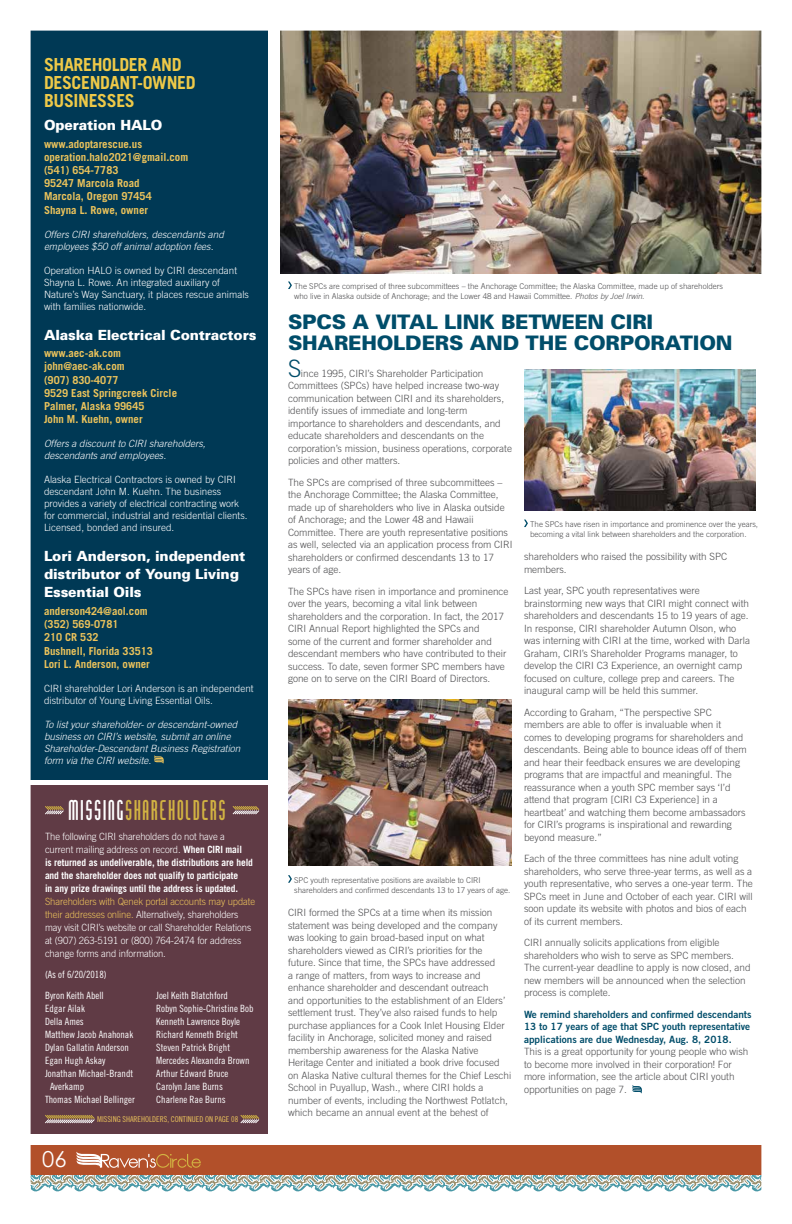
<style>
.page{position:relative;width:792px;height:1224px;background:#fff}
.page>*{position:absolute;margin:0;border:0;box-sizing:border-box;transform-origin:0 0}
.t1{font:24px "Chingolo Pro";letter-spacing:-.05em;color:#d2b342}
.t2{font:300 24px "Trade Gothic";color:#004d6a}
.t3{font:22px "Century Gothic";color:#fff}
.t4{font:900 20px/21px "Univers";letter-spacing:-.01em;color:#004d6a}
.t5{font:700 18px/18px "Trade Gothic";letter-spacing:-.02em;color:#eec948}
.t6{font:900 14px/18px "Univers";letter-spacing:-.01em;color:#fff}
.t7{font:700 11px/13.2px "Trade Gothic";color:#ecc35b}
.t8{font:300 10px/12.5px "Trade Gothic";color:#4d4d4f}
.t9{font:300 10px/12px "Trade Gothic";color:#fff}
.t10{font:10px/13px "Trade Gothic Cond Eighteen";color:#fff}
.t11{font:italic 300 10px/12px "Trade Gothic";color:#fff}
.t12{font:700 10px/13px "Trade Gothic";letter-spacing:-.01em;color:#fff;scale:.95 1}
.t13{font:300 10px/13px "Trade Gothic";color:#fff;scale:.95 1}
.t14{font:10px/12.5px "Trade Gothic Bold Two";color:#004d6a}
.t15{font:300 8px/10px "Trade Gothic";color:#4d4d4f}
.t16{font:8px "Trade Gothic Cond Eighteen";color:#ecc35b}
.s1{color:#fff}
.s2{font-weight:300}
.s3{color:#ecc35b}
.s4{font-style:italic}
</style>
<div class="page">
<img style="left:30px;top:30px;width:732px;height:1162px">
<h3 class="t5" style="left:44px;top:56px;width:153px">SHAREHOLDER AND<br>DESCENDANT-OWNED<br>BUSINESSES</h3>
<h3 class="t6" style="left:44px;top:116px;width:120px">Operation HALO</h3>
<p class="t7" style="left:44px;top:137px;width:146px">www.adoptarescue.us operation.halo2021@gmail.com (541) 654-7783<br>95247 Marcola Road<br>Marcola, Oregon 97454<br>Shayna L. Rowe, owner</p>
<p class="t11" style="left:44px;top:228px;width:181px">Offers CIRI shareholders, descendants and employees $50 off animal adoption fees.</p>
<p class="t9" style="left:44px;top:264px;width:206px">Operation HALO is owned by CIRI descendant Shayna L. Rowe. An integrated auxiliary of Nature’s Way Sanctuary, it places rescue animals with families nationwide.</p>
<h3 class="t6" style="left:44px;top:325px;width:214px">Alaska Electrical Contractors</h3>
<p class="t7" style="left:44px;top:347px;width:135px">www.aec-ak.com john@aec-ak.com<br>(907) 830-4077<br>9529 East Springcreek Circle<br>Palmer, Alaska 99645<br>John M. Kuehn, owner</p>
<p class="t11" style="left:44px;top:438px;width:163px">Offers a discount to CIRI shareholders, descendants and employees.</p>
<p class="t9" style="left:44px;top:474px;width:205px">Alaska Electrical Contractors is owned by CIRI descendant John M. Kuehn. The business provides a variety of electrical contracting work for commercial, industrial and residential clients.<br>Licensed, bonded and insured.</p>
<h3 class="t6" style="left:44px;top:547px;width:203px">Lori Anderson, independent distributor of Young Living<br>Essential Oils</h3>
<p class="t7" style="left:44px;top:604px;width:110px">anderson424@aol.com (352) 569-0781<br>210 CR 532<br>Bushnell, Florida 33513<br>Lori L. Anderson, owner</p>
<p class="t9" style="left:44px;top:682px;width:211px">CIRI shareholder Lori Anderson is an independent distributor of Young Living Essential Oils.</p>
<p class="t11" style="left:44px;top:718px;width:198px">To list your shareholder- or descendant-owned business on CIRI’s website, submit an online Shareholder-Descendant Business Registration form via the CIRI website.</p>
<h1 class="t1" style="left:67px;top:796px;width:162px"><span class="s1">MISSING</span>SHAREHOLDERS</h1>
<p class="t12" style="left:45px;top:830px;width:220px"><span class="s2">The following CIRI shareholders do not have a current mailing address on record.</span> When CIRI mail<br>is returned as undeliverable, the distributions are held and the shareholder does not qualify to participate<br>in any prize drawings until the address is updated.</p>
<p class="t13" style="left:45px;top:895px;width:223px"><span class="s3">Shareholders with Qenek portal accounts may update their addresses online.</span> Alternatively, shareholders may visit CIRI’s website or call Shareholder Relations at (907) 263-5191 or (800) 764-2474 for address change forms and information.</p>
<p class="t10" style="left:45px;top:968px;width:63px">(As of 6/20/2018)</p>
<p class="t10" style="left:45px;top:989px;width:60px">Byron Keith Abell</p>
<p class="t10" style="left:45px;top:1002px;width:41px">Edgar Ailak</p>
<p class="t10" style="left:45px;top:1015px;width:40px">Della Ames</p>
<p class="t10" style="left:45px;top:1028px;width:90px">Matthew Jacob Anahonak</p>
<p class="t10" style="left:45px;top:1041px;width:85px">Dylan Gallatin Anderson</p>
<p class="t10" style="left:45px;top:1054px;width:62px">Egan Hugh Askay</p>
<p class="t10" style="left:45px;top:1067px;width:90px">Jonathan Michael-Brandt</p>
<p class="t10" style="left:50px;top:1080px;width:36px">Averkamp</p>
<p class="t10" style="left:45px;top:1093px;width:91px">Thomas Michael Bellinger</p>
<p class="t10" style="left:156px;top:989px;width:99px">Joel Keith Blatchford<br>Robyn Sophie-Christine Bob<br>Kenneth Lawrence Boyle<br>Richard Kenneth Bright<br>Steven Patrick Bright<br>Mercedes Alexandra Brown<br>Arthur Edward Bruce<br>Carolyn Jane Burns<br>Charlene Rae Burns</p>
<h2 class="t3" style="left:42px;top:1145px;width:26px">06</h2>
<p class="t16" style="left:97px;top:1115px;width:143px">MISSING SHAREHOLDERS, CONTINUED ON PAGE 08</p>
<p class="t15" style="left:294px;top:281px;width:430px">The SPCs are comprised of three subcommittees – the Anchorage Committee; the Alaska Committee, made up of shareholders who live in Alaska outside of Anchorage; and the Lower 48 and Hawaii Committee. <span class="s4">Photos by Joel Irwin.</span></p>
<h3 class="t4" style="left:288px;top:311px;width:446px">SPCS A VITAL LINK BETWEEN CIRI<br>SHAREHOLDERS AND THE CORPORATION</h3>
<h1 class="t2" style="left:288px;top:354px;width:15px">S</h1>
<p class="t8" style="left:288px;top:367px;width:226px;text-indent:13px">ince 1995, CIRI’s Shareholder Participation Committees (SPCs) have helped increase two-way communication between CIRI and its shareholders, identify issues of immediate and long-term importance to shareholders and descendants, and educate shareholders and descendants on the corporation’s mission, business operations, corporate policies and other matters.</p>
<p class="t8" style="left:288px;top:476px;width:226px">The SPCs are comprised of three subcommittees – the Anchorage Committee; the Alaska Committee, made up of shareholders who live in Alaska outside of Anchorage; and the Lower 48 and Hawaii Committee. There are youth representative positions as well, selected via an application process from CIRI shareholders or confirmed descendants 13 to 17 years of age.</p>
<p class="t8" style="left:288px;top:585px;width:222px">The SPCs have risen in importance and prominence over the years, becoming a vital link between shareholders and the corporation. In fact, the 2017<br>CIRI Annual Report highlighted the SPCs and<br>some of the current and former shareholder and descendant members who have contributed to their success. To date, seven former SPC members have gone on to serve on the CIRI Board of Directors.</p>
<p class="t15" style="left:294px;top:875px;width:218px">SPC youth representative positions are available to CIRI shareholders and confirmed descendants 13 to 17 years of age.</p>
<p class="t8" style="left:288px;top:906px;width:225px">CIRI formed the SPCs at a time when its mission statement was being developed and the company was looking to gain broad-based input on what shareholders viewed as CIRI’s priorities for the future. Since that time, the SPCs have addressed<br>a range of matters, from ways to increase and enhance shareholder and descendant outreach<br>and opportunities to the establishment of an Elders’ settlement trust. They’ve also raised funds to help purchase appliances for a Cook Inlet Housing Elder facility in Anchorage, solicited money and raised membership awareness for the Alaska Native Heritage Center and initiated a book drive focused on Alaska Native cultural themes for the Chief Leschi School in Puyallup, Wash., where CIRI holds a number of events, including the Northwest Potlatch, which became an annual event at the behest of</p>
<p class="t15" style="left:530px;top:519px;width:230px">The SPCs have risen in importance and prominence over the years, becoming a vital link between shareholders and the corporation.</p>
<p class="t8" style="left:524px;top:551px;width:205px">shareholders who raised the possibility with SPC members.</p>
<p class="t8" style="left:524px;top:585px;width:228px">Last year, SPC youth representatives were brainstorming new ways that CIRI might connect with shareholders and descendants 15 to 19 years of age.<br>In response, CIRI shareholder Autumn Olson, who was interning with CIRI at the time, worked with Darla Graham, CIRI’s Shareholder Programs manager, to develop the CIRI C3 Experience, an overnight camp focused on culture, college prep and careers. The inaugural camp will be held this summer.</p>
<p class="t8" style="left:524px;top:706px;width:224px">According to Graham, “The perspective SPC members are able to offer is invaluable when it comes to developing programs for shareholders and descendants. Being able to bounce ideas off of them and hear their feedback ensures we are developing programs that are impactful and meaningful. The reassurance when a youth SPC member says ‘I’d attend that program [CIRI C3 Experience] in a heartbeat’ and watching them become ambassadors for CIRI’s programs is inspirational and rewarding beyond measure.”</p>
<p class="t8" style="left:524px;top:853px;width:230px">Each of the three committees has nine adult voting shareholders, who serve three-year terms, as well as a youth representative, who serves a one-year term. The SPCs meet in June and October of each year. CIRI will soon update its website with photos and bios of each of its current members.</p>
<p class="t8" style="left:524px;top:937px;width:228px">CIRI annually solicits applications from eligible shareholders who wish to serve as SPC members.<br>The current-year deadline to apply is now closed, and new members will be announced when the selection process is complete.</p>
<p class="t14" style="left:524px;top:1008px;width:229px">We remind shareholders and confirmed descendants<br>13 to 17 years of age that SPC youth representative applications are due Wednesday, Aug. 8, 2018.</p>
<p class="t8" style="left:524px;top:1045px;width:226px">This is a great opportunity for young people who wish to become more involved in their corporation! For more information, see the article about CIRI youth opportunities on page 7.</p>
</div>
